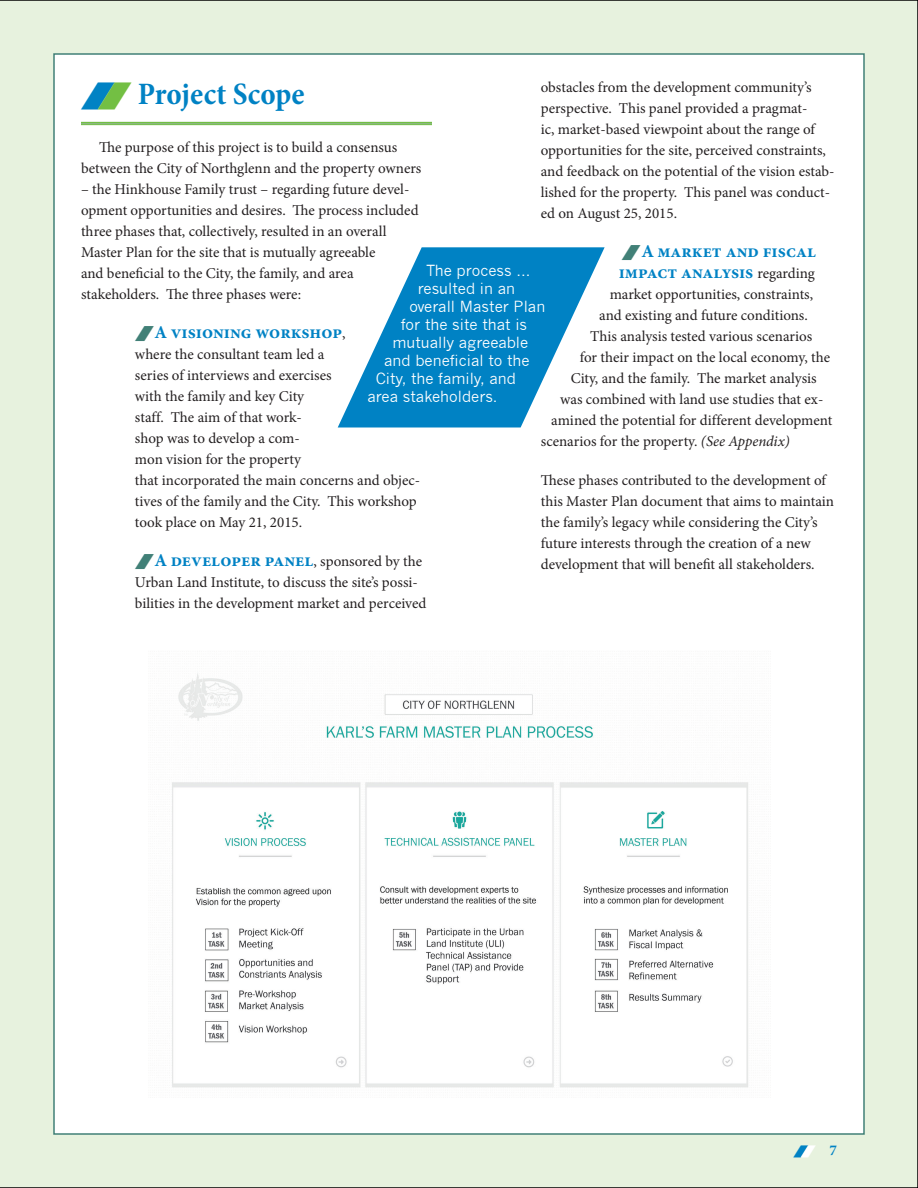
<style>
.page{position:relative;width:918px;height:1188px;background:#e7f2de}
.page>*{position:absolute;margin:0;border:0;box-sizing:border-box;transform-origin:0 0}
.t1{font:700 condensed 31.5px "Minion Pro";letter-spacing:.005em;color:#0082c4}
.t2{font:700 18px/21px "Minion Pro";color:#0082c4;text-align:right}
.t3{font:15px/21px "Minion Pro";color:#231f20}
.t4{font:15px "News Gothic";color:#fff}
.t5{font:700 15px "Minion Pro";color:#0082c4}
.s1{font-weight:400;font-size:15px;color:#231f20}
.s2{font-style:italic}
</style>
<div class="page">
<div style="left:53px;top:53px;width:812px;height:1082px;background:#fff;border:2px solid #418077"></div>
<hr style="left:81px;top:122px;width:351px;height:3px;background:#9ab2ae">
<hr style="left:81px;top:122px;width:351px;height:1px;background:#73bf43">
<hr style="left:81px;top:124px;width:351px;height:1px;background:#73bf43">
<img style="left:172px;top:673px;width:576px;height:415px">
<svg style="left:338px;top:247px;width:267px;height:181px;fill:#0082c4"></svg>
<svg style="left:793px;top:1145px;width:23px;height:12px"></svg>
<p class="t3" style="left:541px;top:77px;width:295px">obstacles from the development community’s perspective. This panel provided a pragmat-<br>ic, market-based viewpoint about the range of opportunities for the site, perceived constraints, and feedback on the potential of the vision estab&shy;lished for the property. This panel was conduct&shy;ed on August 25, 2015.</p>
<p class="t2" style="left:619px;top:240px;width:199px">A market and fiscal impact analysis <span class="s1">regarding</span></p>
<p class="t3" style="left:610px;top:284px;width:205px">market opportunities, constraints,</p>
<p class="t3" style="left:599px;top:305px;width:210px">and existing and future conditions.</p>
<p class="t3" style="left:590px;top:326px;width:224px">This analysis tested various scenarios</p>
<p class="t3" style="left:580px;top:347px;width:252px">for their impact on the local economy, the</p>
<p class="t3" style="left:571px;top:368px;width:248px">City, and the family. The market analysis</p>
<p class="t3" style="left:560px;top:389px;width:265px">was combined with land use studies that ex-</p>
<p class="t3" style="left:551px;top:410px;width:283px">amined the potential for different development</p>
<p class="t3" style="left:541px;top:431px;width:251px">scenarios for the property. <span class="s2">(See Appendix)</span></p>
<p class="t3" style="left:541px;top:470px;width:295px">These phases contributed to the development of this Master Plan document that aims to maintain the family’s legacy while considering the City’s future interests through the creation of a new development that will benefit all stakeholders.</p>
<h1 class="t1" style="left:138px;top:72px;width:168px">Project Scope</h1>
<p class="t3" style="left:81px;top:137px;width:342px;text-align:center">The purpose of this project is to build a consensus between the City of Northglenn and the property owners</p>
<p class="t3" style="left:81px;top:179px;width:339px">– the Hinkhouse Family trust – regarding future devel&shy;opment opportunities and desires. The process included three phases that, collectively, resulted in an overall Master Plan for the site that is mutually agreeable<br>and beneficial to the City, the family, and area stakeholders. The three phases were:</p>
<p class="t2" style="left:155px;top:321px;width:193px">A visioning workshop<span class="s1">,</span></p>
<p class="t3" style="left:135px;top:344px;width:287px">where the consultant team led a<br>series of interviews and exercises<br>with the family and key City<br>staff. The aim of that work-<br>shop was to develop a com-<br>mon vision for the property<br>that incorporated the main concerns and objec&shy;tives of the family and the City. This workshop took place on May 21, 2015.</p>
<p class="t2" style="left:155px;top:549px;width:269px">A developer panel<span class="s1">, sponsored by the</span></p>
<p class="t3" style="left:135px;top:572px;width:293px">Urban Land Institute, to discuss the site’s possi&shy;bilities in the development market and perceived</p>
<p class="t4" style="left:426px;top:262px;width:106px">The process ...</p>
<p class="t4" style="left:418px;top:280px;width:99px">resulted in an</p>
<p class="t4" style="left:409px;top:298px;width:137px">overall Master Plan</p>
<p class="t4" style="left:401px;top:316px;width:128px">for the site that is</p>
<p class="t4" style="left:393px;top:334px;width:137px">mutually agreeable</p>
<p class="t4" style="left:384px;top:352px;width:147px">and beneficial to the</p>
<p class="t4" style="left:376px;top:370px;width:142px">City, the family, and</p>
<p class="t4" style="left:367px;top:388px;width:132px">area stakeholders.</p>
<p class="t5" style="left:830px;top:1139px;width:9px">7</p>
</div>
